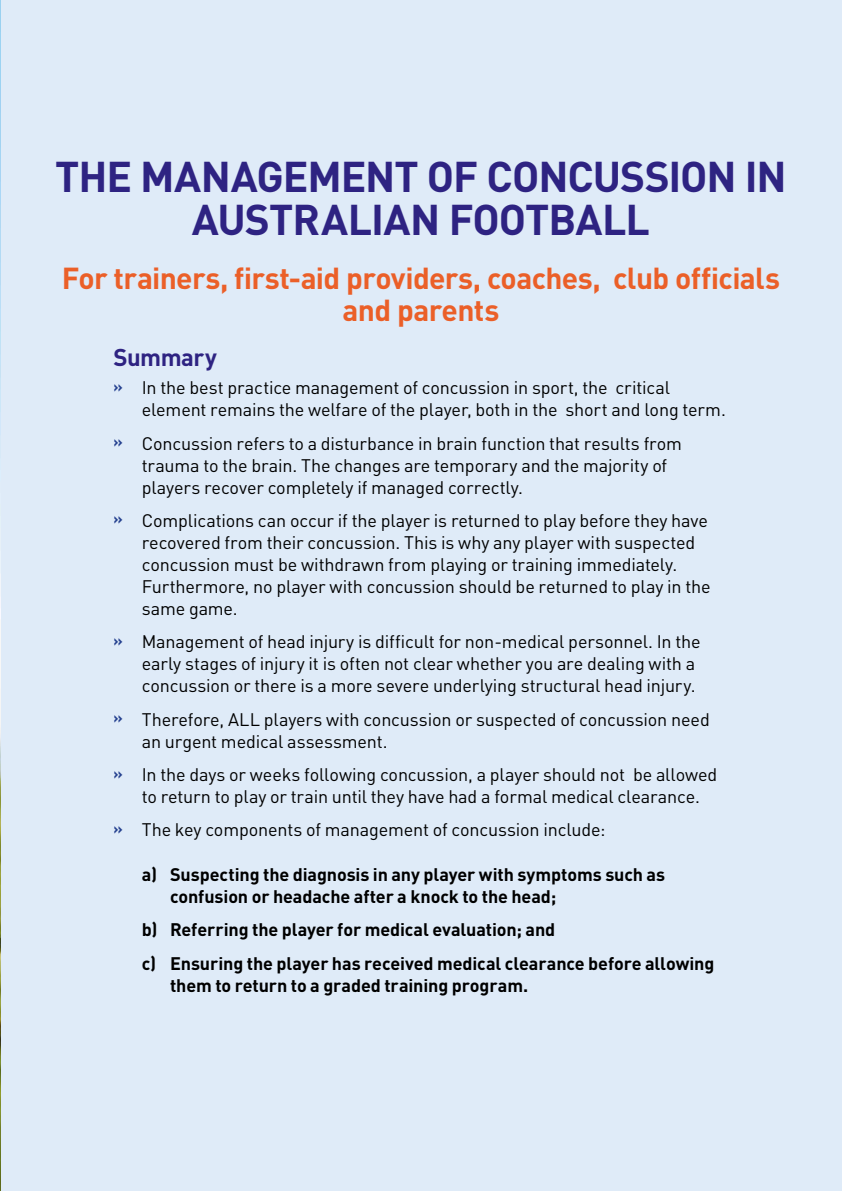
<style>
.page{position:relative;width:842px;height:1191px;background:#dfebf8}
.page>*{position:absolute;margin:0;border:0;box-sizing:border-box;transform-origin:0 0}
.t1{font:700 42.4px "DIN";color:#2e2382}
.t2{font:700 30px/32.4px "DIN";letter-spacing:-.02em;color:#eb5f28;text-align:center}
.t3{font:700 24px "DIN";letter-spacing:-.02em;color:#2e2382}
.t4{font:18px/22px "DIN";letter-spacing:-.01em;color:#000}
.t5{font:700 18px/22px "DIN";letter-spacing:-.005em;color:#000}
.s1{font-weight:700;font-size:15px;color:#24408f}
</style>
<div class="page">
<img style="left:0;top:0;width:1px;height:1191px">
<h1 class="t1" style="left:55px;top:149px;width:114px">The management</h1>
<h1 class="t1" style="left:427px;top:149px;width:85px">of concussion</h1>
<h1 class="t1" style="left:745px;top:149px;width:19px">in</h1>
<h1 class="t1" style="left:192px;top:192px;width:51px">Australian</h1>
<h1 class="t1" style="left:449px;top:192px;width:50px">Football</h1>
<h2 class="t2" style="left:62px;top:260px;width:720px">For trainers, first-aid providers, coaches, club officials and parents</h2>
<h3 class="t3" style="left:113px;top:342px;width:105px">Summary</h3>
<p class="t4" style="left:142px;top:376px;width:586px;text-indent:-28px"><span class="s1">»</span> In the best practice management of concussion in sport, the critical element remains the welfare of the player, both in the short and long term.</p>
<p class="t4" style="left:142px;top:432px;width:542px;text-indent:-28px"><span class="s1">»</span> Concussion refers to a disturbance in brain function that results from trauma to the brain. The changes are temporary and the majority of players recover completely if managed correctly.</p>
<p class="t4" style="left:142px;top:509px;width:570px;text-indent:-28px"><span class="s1">»</span> Complications can occur if the player is returned to play before they have recovered from their concussion. This is why any player with suspected concussion must be withdrawn from playing or training immediately.<br>Furthermore, no player with concussion should be returned to play in the same game.</p>
<p class="t4" style="left:142px;top:630px;width:560px;text-indent:-28px"><span class="s1">»</span> Management of head injury is difficult for non-medical personnel. In the early stages of injury it is often not clear whether you are dealing with a concussion or there is a more severe underlying structural head injury.</p>
<p class="t4" style="left:142px;top:708px;width:570px;text-indent:-28px"><span class="s1">»</span> Therefore, ALL players with concussion or suspected of concussion need an urgent medical assessment.</p>
<p class="t4" style="left:113px;top:763px;width:605px;text-align:center"><span class="s1">»</span> In the days or weeks following concussion, a player should not be allowed to return to play or train until they have had a formal medical clearance.</p>
<p class="t4" style="left:113px;top:818px;width:494px"><span class="s1">»</span> The key components of management of concussion include:</p>
<p class="t5" style="left:170px;top:862px;width:497px;text-indent:-28px">a) Suspecting the diagnosis in any player with symptoms such as confusion or headache after a knock to the head;</p>
<p class="t5" style="left:142px;top:912px;width:574px;line-height:33.4px">b) Referring the player for medical evaluation; and<br>c) Ensuring the player has received medical clearance before allowing</p>
<p class="t5" style="left:170px;top:973px;width:360px">them to return to a graded training program.</p>
</div>
